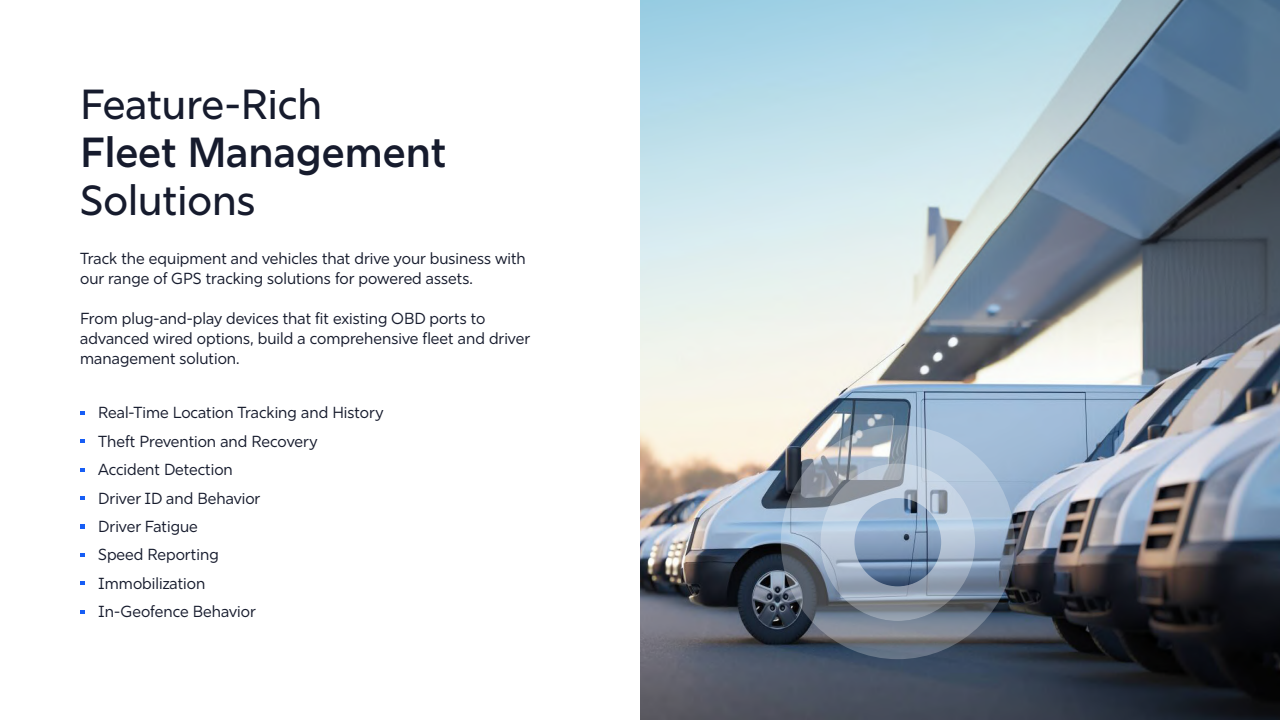
<style>
.page{position:relative;width:1280px;height:720px;background:#fff}
.page>*{position:absolute;margin:0;border:0;box-sizing:border-box;transform-origin:0 0}
.PAGE_TITLE{font:500 42px "Rig Sans";color:#161b2d}
.PAGE_TITLE-2{font:600 42px "Rig Sans";color:#161b2d}
.Heading_1{font:16px/20px "Rig Sans";color:#161b2d}
.s1{color:#fff}
</style>
<div class="page">
<img style="left:640px;top:0;width:640px;height:720px">
<svg style="left:781px;top:425px;width:234px;height:234px;background:#7c8999"></svg>
<svg style="left:820px;top:463px;width:155px;height:158px;background:#95a5b8"></svg>
<p class="PAGE_TITLE" style="left:80px;top:79px;width:244px">Feature-Rich</p>
<p class="PAGE_TITLE-2" style="left:80px;top:127px;width:368px">Fleet Management</p>
<p class="PAGE_TITLE" style="left:80px;top:175px;width:177px">Solutions</p>
<p class="Heading_1" style="left:80px;top:248px;width:447px">Track the equipment and vehicles that drive your business with our range of GPS tracking solutions for powered assets.</p>
<p class="Heading_1" style="left:80px;top:308px;width:451px">From plug-and-play devices that fit existing OBD ports to advanced wired options, build a comprehensive fleet and driver management solution.</p>
<p class="Heading_1" style="left:80px;top:403px;width:305px"><span class="s1">•</span> Real-Time Location Tracking and History</p>
<p class="Heading_1" style="left:80px;top:431px;width:239px"><span class="s1">•</span> Theft Prevention and Recovery</p>
<p class="Heading_1" style="left:80px;top:460px;width:154px"><span class="s1">•</span> Accident Detection</p>
<p class="Heading_1" style="left:80px;top:488px;width:182px"><span class="s1">•</span> Driver ID and Behavior</p>
<p class="Heading_1" style="left:80px;top:517px;width:119px"><span class="s1">•</span> Driver Fatigue</p>
<p class="Heading_1" style="left:80px;top:545px;width:140px"><span class="s1">•</span> Speed Reporting</p>
<p class="Heading_1" style="left:80px;top:573px;width:127px"><span class="s1">•</span> Immobilization</p>
<p class="Heading_1" style="left:80px;top:602px;width:177px"><span class="s1">•</span> In-Geofence Behavior</p>
</div>
